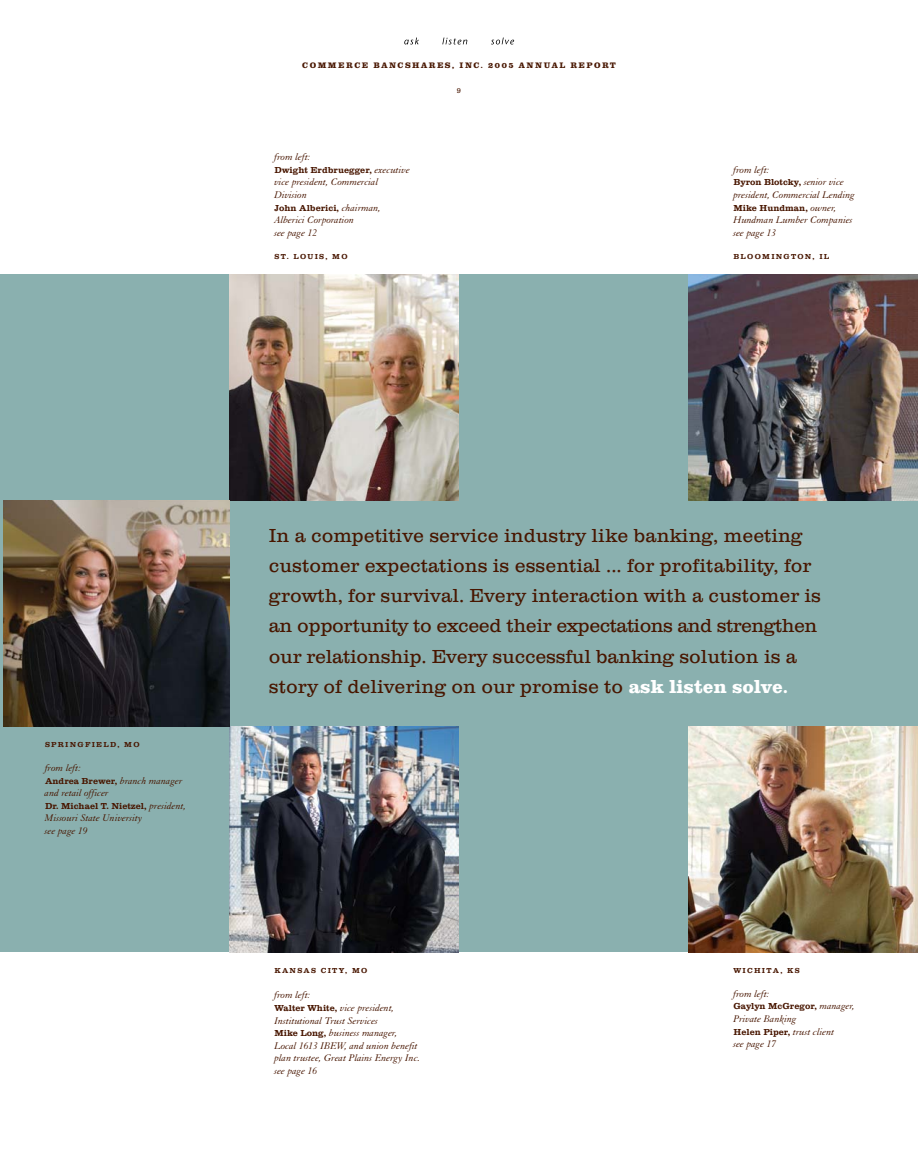
<style>
.page{position:relative;width:918px;height:1175px;background:#fff}
.page>*{position:absolute;margin:0;border:0;box-sizing:border-box;transform-origin:0 0}
.t1{font:19.5px/30px "Clarendon T Ligh";color:#481600}
.t2{font:italic 10.5px/12.6px "Granjon";color:#481600}
.t3{font:700 9px "Clarendon T";color:#481600}
.t4{font:700 8.25px "Clarendon T Extr";letter-spacing:.19em;color:#481600}
.t5{font:700 7.5px "Clarendon T";letter-spacing:.17em;color:#481600}
.t6{font:7.5px "Clarendon T Ligh";color:#481600}
.s1{font-family:"Granjon";font-weight:400;font-style:italic;font-size:10.5px}
.s2{font-family:"Clarendon T Extr";font-weight:700;color:#fff}
.s3{font-family:"Clarendon T";font-weight:700;font-style:normal;font-size:9px}
</style>
<div class="page">
<div style="left:0;top:274px;width:918px;height:678px;background:#8ab0af"></div>
<img style="left:230px;top:274px;width:229px;height:226px">
<img style="left:688px;top:274px;width:230px;height:226px">
<img style="left:230px;top:726px;width:229px;height:226px">
<img style="left:688px;top:726px;width:230px;height:226px">
<img style="left:3px;top:500px;width:227px;height:226px">
<svg style="left:404px;top:38px;width:15px;height:6px"></svg>
<svg style="left:442px;top:38px;width:25px;height:6px"></svg>
<svg style="left:491px;top:38px;width:23px;height:6px"></svg>
<p class="t4" style="left:302px;top:63px;width:315px">COMMERCE BANCSHARES, INC. 2005 ANNUAL REPORT</p>
<p class="t6" style="left:457px;top:88px;width:6px">9</p>
<p class="t2" style="left:274px;top:151px;width:37px">from left:</p>
<p class="t3" style="left:274px;top:167px;width:137px">Dwight Erdbruegger, <span class="s1">executive</span></p>
<p class="t2" style="left:274px;top:177px;width:106px">vice president, Commercial<br>Division</p>
<p class="t3" style="left:274px;top:204px;width:108px">John Alberici, <span class="s1">chairman,</span></p>
<p class="t2" style="left:274px;top:214px;width:81px">Alberici Corporation see page 12</p>
<p class="t5" style="left:274px;top:254px;width:75px">ST. LOUIS, MO</p>
<p class="t2" style="left:734px;top:164px;width:37px">from left:</p>
<p class="t3" style="left:734px;top:179px;width:112px">Byron Blotcky, <span class="s1">senior vice</span></p>
<p class="t2" style="left:734px;top:189px;width:123px">president, Commercial Lending</p>
<p class="t3" style="left:734px;top:204px;width:104px">Mike Hundman, <span class="s1">owner,</span></p>
<p class="t2" style="left:734px;top:214px;width:121px">Hundman Lumber Companies see page 13</p>
<p class="t5" style="left:734px;top:254px;width:97px">BLOOMINGTON, IL</p>
<p class="t5" style="left:45px;top:742px;width:96px">SPRINGFIELD, MO</p>
<p class="t2" style="left:45px;top:762px;width:37px">from left:</p>
<p class="t3" style="left:45px;top:777px;width:139px">Andrea Brewer, <span class="s1">branch manager</span></p>
<p class="t2" style="left:45px;top:787px;width:65px">and retail officer</p>
<p class="t3" style="left:45px;top:802px;width:143px">Dr. Michael T. Nietzel, <span class="s1">president,</span></p>
<p class="t2" style="left:45px;top:812px;width:99px">Missouri State University see page 19</p>
<p class="t1" style="left:269px;top:523px;width:554px">In a competitive service industry like banking, meeting customer expectations is essential ... for profitability, for growth, for survival. Every interaction with a customer is an opportunity to exceed their expectations and strengthen our relationship. Every successful banking solution is a story of delivering on our promise to <span class="s2">ask listen solve.</span></p>
<p class="t5" style="left:274px;top:968px;width:94px">KANSAS CITY, MO</p>
<p class="t2" style="left:274px;top:989px;width:147px">from left:<br><span class="s3">Walter White,</span> vice president,<br>Institutional Trust Services<br><span class="s3">Mike Long,</span> business manager,<br>Local 1613 IBEW, and union benefit plan trustee, Great Plains Energy Inc. see page 16</p>
<p class="t5" style="left:734px;top:968px;width:68px">WICHITA, KS</p>
<p class="t2" style="left:734px;top:988px;width:37px">from left:</p>
<p class="t3" style="left:734px;top:1003px;width:123px">Gaylyn McGregor, <span class="s1">manager,</span></p>
<p class="t2" style="left:733px;top:1013px;width:65px">Private Banking</p>
<p class="t3" style="left:734px;top:1028px;width:102px">Helen Piper, <span class="s1">trust client</span></p>
<p class="t2" style="left:733px;top:1038px;width:44px">see page 17</p>
</div>
